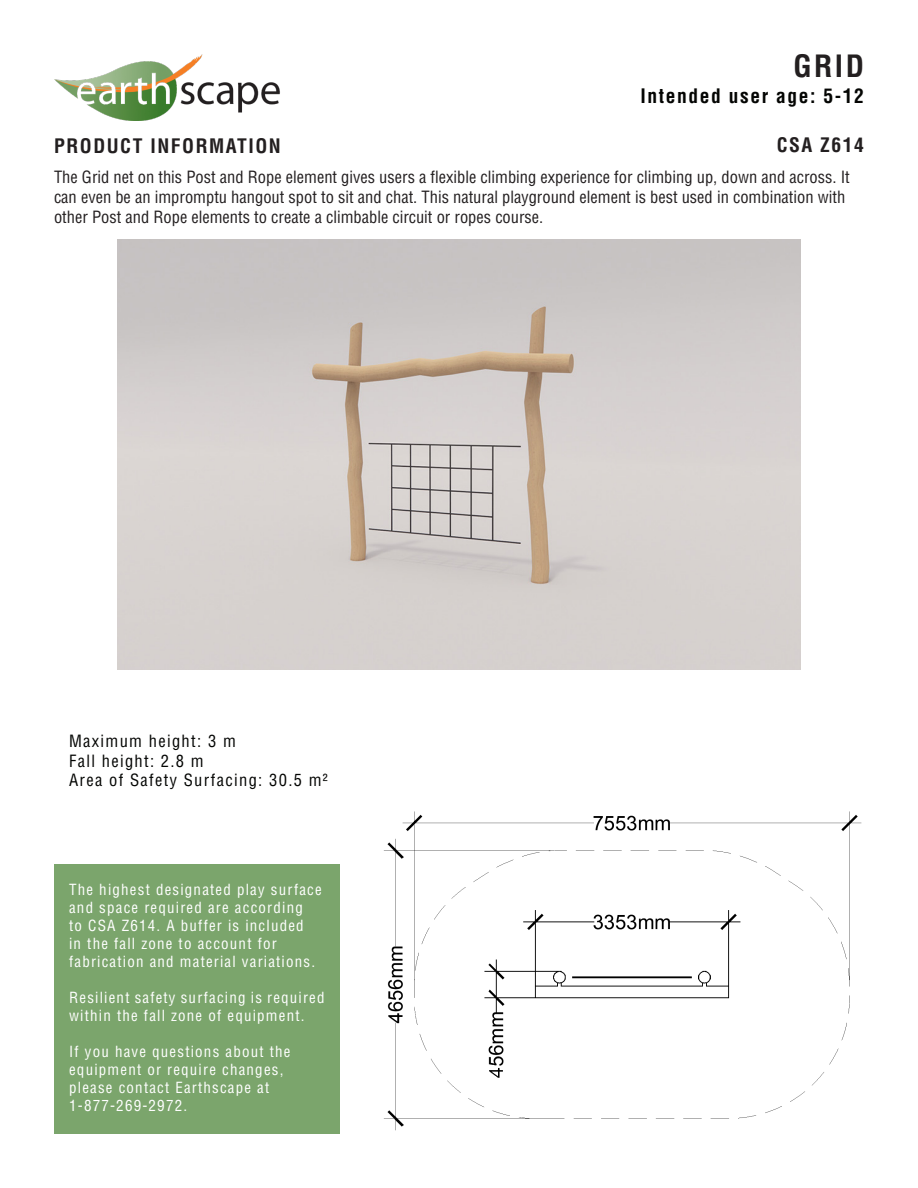
<style>
.page{position:relative;width:918px;height:1188px;background:#fff}
.page>*{position:absolute;margin:0;border:0;box-sizing:border-box;transform-origin:0 0}
.t1{font:700 condensed 30px "Helvetica";color:#231f20}
.t2{font:700 condensed 19.5px "Helvetica";letter-spacing:.08em;color:#231f20}
.t3{font:700 condensed 19.5px "Helvetica";letter-spacing:.08em;color:#040503}
.t4{font:condensed 16.5px/19.8px "Helvetica";color:#231f20}
.t5{font:condensed 16.5px "Helvetica";letter-spacing:.08em;color:#040503}
.t6{font:condensed 15px/18px "Helvetica";letter-spacing:.08em;color:#fff}
</style>
<div class="page">
<img style="left:54px;top:54px;width:226px;height:66px">
<div style="left:54px;top:864px;width:286px;height:270px;background:#7ba56c"></div>
<img style="left:117px;top:240px;width:684px;height:429px">
<img style="left:383px;top:811px;width:479px;height:320px">
<p class="t1" style="left:793px;top:47px;width:72px">GRID</p>
<p class="t3" style="left:641px;top:83px;width:225px">Intended user age: 5-12</p>
<h2 class="t2" style="left:54px;top:134px;width:228px">PRODUCT INFORMATION</h2>
<p class="t2" style="left:777px;top:133px;width:89px">CSA Z614</p>
<p class="t4" style="left:54px;top:167px;width:797px">The Grid net on this Post and Rope element gives users a flexible climbing experience for climbing up, down and across. It can even be an impromptu hangout spot to sit and chat. This natural playground element is best used in combination with other Post and Rope elements to create a climbable circuit or ropes course.</p>
<p class="t5" style="left:69px;top:730px;width:168px">Maximum height: 3 m</p>
<p class="t5" style="left:69px;top:750px;width:136px">Fall height: 2.8 m</p>
<p class="t5" style="left:69px;top:770px;width:260px">Area of Safety Surfacing: 30.5 m²</p>
<p class="t6" style="left:69px;top:881px;width:254px">The highest designated play surface and space required are according<br>to CSA Z614. A buffer is included<br>in the fall zone to account for fabrication and material variations.</p>
<p class="t6" style="left:69px;top:989px;width:257px">Resilient safety surfacing is required within the fall zone of equipment.</p>
<p class="t6" style="left:69px;top:1043px;width:223px">If you have questions about the equipment or require changes, please contact Earthscape at</p>
<p class="t6" style="left:69px;top:1097px;width:120px">1-877-269-2972.</p>
</div>
